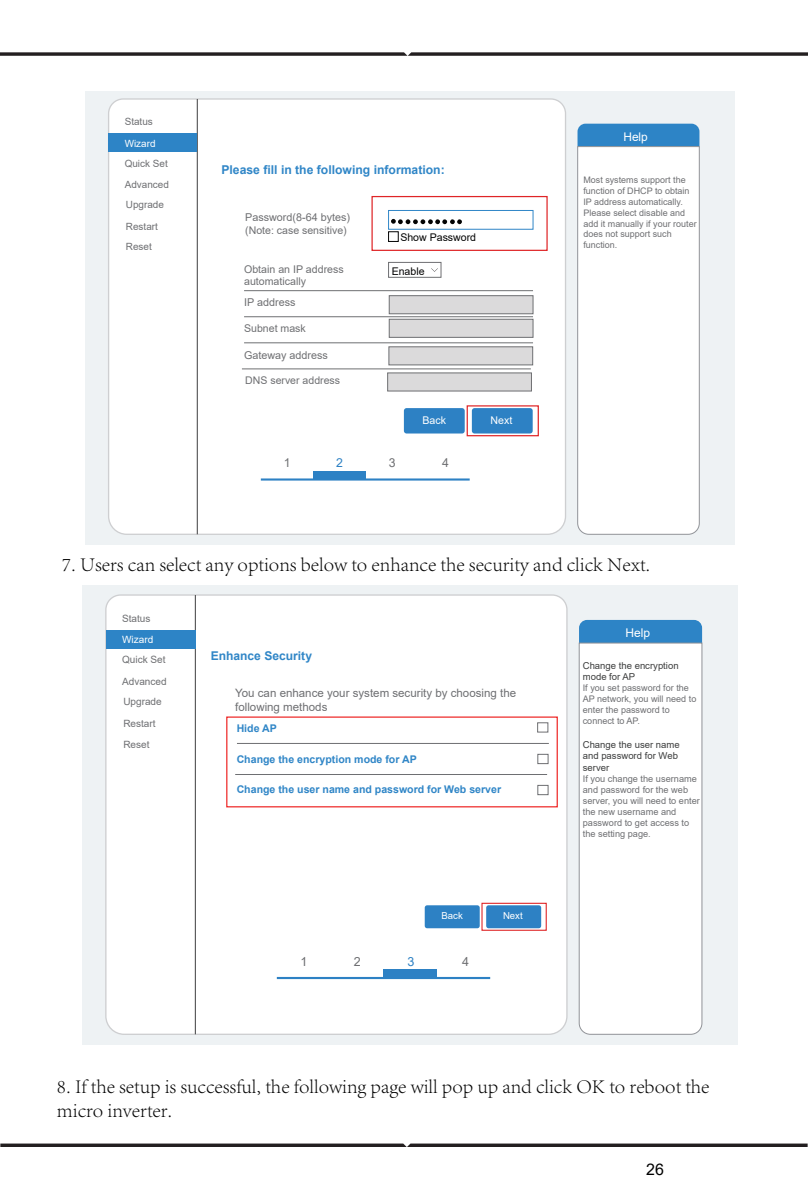
<style>
.page{position:relative;width:808px;height:1191px;background:#fff}
.page>*{position:absolute;margin:0;border:0;box-sizing:border-box;transform-origin:0 0}
.t1{font:300 20px/24px "Adobe Song Std";color:#030303}
.t2{font:16px "Arial";color:#000}
.t3{font:12.6px "Arial";color:#6e6f72}
.t4{font:12.6px "Arial";color:#2d81c4}
.t5{font:12.4px "Arial";color:#6e6f72}
.t6{font:12.4px "Arial";color:#2d81c4}
.t7{font:700 12.2px "Arial";color:#3086c7}
.t8{font:700 12px "Arial";color:#3086c7}
.t9{font:12px "Arial";color:#fff}
.t10{font:11.6px/13.8px "Arial";color:#6e6f72}
.t11{font:10.8px "Arial";color:#6e6f72}
.t12{font:10.6px/12.2px "Arial";color:#6e6f72}
.t13{font:700 10.6px "Arial";color:#3086c7}
.t14{font:10.6px "Arial";color:#030303}
.t15{font:10.6px "Arial";color:#fff}
.t16{font:10px/20.8px "Arial";color:#6e6f72}
.t17{font:10px "Arial";color:#fff}
.t18{font:9.6px/11.4px "Arial";color:#3d3e3e}
.t19{font:9.6px "Arial";color:#fff}
.t20{font:9.2px/11px "Arial";color:#6e6f72}
.t21{font:9px/10.8px "Arial";color:#6e6f72}
</style>
<div class="page">
<div style="left:86px;top:91px;width:649px;height:453px;background:#eef2f4"></div>
<div style="left:577px;top:124px;width:122px;height:22px;background:#2d84c6"></div>
<div style="left:577px;top:146px;width:123px;height:389px;background:#fff"></div>
<div style="left:108px;top:98px;width:458px;height:437px;background:#fff"></div>
<hr style="left:197px;top:99px;width:1px;height:435px;background:#404041">
<div style="left:109px;top:134px;width:88px;height:18px;background:#2d84c6"></div>
<hr style="left:244px;top:290px;width:289px;height:1px;background:#6e6f72">
<hr style="left:244px;top:316px;width:289px;height:1px;background:#6e6f72">
<hr style="left:244px;top:342px;width:289px;height:1px;background:#6e6f72">
<hr style="left:242px;top:368px;width:289px;height:1px;background:#6e6f72">
<div style="left:388px;top:210px;width:145px;height:19px;border:1px solid #3086c7"></div>
<div style="left:388px;top:231px;width:10px;height:11px;border:1px solid #030303"></div>
<svg style="left:391px;top:219px;width:71px;height:5px"></svg>
<div style="left:388px;top:262px;width:53px;height:16px;border:1px solid #6e6f72"></div>
<div style="left:389px;top:295px;width:144px;height:19px;background:#dbdadb;border:1px solid #6e6f72"></div>
<div style="left:389px;top:319px;width:144px;height:19px;background:#dbdadb;border:1px solid #6e6f72"></div>
<div style="left:389px;top:346px;width:144px;height:19px;background:#dbdadb;border:1px solid #6e6f72"></div>
<div style="left:387px;top:373px;width:145px;height:18px;background:#dbdadb;border:1px solid #6e6f72"></div>
<svg style="left:431px;top:268px;width:7px;height:4px"></svg>
<div style="left:404px;top:408px;width:61px;height:25px;background:#2d81c4;border-radius:3px"></div>
<div style="left:472px;top:408px;width:61px;height:25px;background:#2d81c4;border-radius:3px"></div>
<hr style="left:261px;top:478px;width:209px;height:2px;background:#2d81c4">
<div style="left:313px;top:471px;width:52px;height:8px;background:#2d81c4"></div>
<div style="left:371px;top:196px;width:177px;height:55px;border:1px solid #df2527"></div>
<div style="left:467px;top:405px;width:72px;height:31px;border:1px solid #df2527"></div>
<div style="left:83px;top:585px;width:655px;height:459px;background:#eef2f4"></div>
<div style="left:579px;top:620px;width:123px;height:22px;background:#2d84c6"></div>
<div style="left:578px;top:642px;width:125px;height:393px;background:#fff"></div>
<div style="left:105px;top:594px;width:463px;height:441px;background:#fff"></div>
<hr style="left:195px;top:595px;width:1px;height:439px;background:#404041">
<div style="left:106px;top:630px;width:89px;height:18px;background:#2d84c6"></div>
<hr style="left:277px;top:977px;width:213px;height:2px;background:#2d81c4">
<div style="left:384px;top:969px;width:53px;height:9px;background:#2d81c4"></div>
<div style="left:425px;top:905px;width:55px;height:23px;background:#2d81c4;border-radius:2px"></div>
<div style="left:486px;top:905px;width:55px;height:23px;background:#2d81c4;border-radius:2px"></div>
<div style="left:481px;top:902px;width:66px;height:28px;border:1px solid #df2527"></div>
<hr style="left:237px;top:743px;width:312px;height:1px;background:#6e6f72">
<hr style="left:235px;top:774px;width:312px;height:1px;background:#6e6f72">
<div style="left:537px;top:722px;width:11px;height:10px;border:1px solid #6e6f72"></div>
<div style="left:537px;top:754px;width:11px;height:10px;border:1px solid #6e6f72"></div>
<div style="left:537px;top:785px;width:11px;height:10px;border:1px solid #6e6f72"></div>
<div style="left:226px;top:716px;width:332px;height:91px;border:1px solid #ee2928"></div>
<svg style="left:0;top:52px;width:808px;height:4px;background:#423f3f"></svg>
<svg style="left:0;top:1143px;width:808px;height:4px;background:#423e3f"></svg>
<p class="t16" style="left:125px;top:111px;width:30px">Status</p>
<p class="t17" style="left:125px;top:136px;width:32px">Wizard</p>
<p class="t16" style="left:125px;top:153px;width:46px">Quick Set<br>Advanced<br>Upgrade<br>Restart<br>Reset</p>
<h3 class="t7" style="left:221px;top:161px;width:225px">Please fill in the following information:</h3>
<p class="t11" style="left:245px;top:210px;width:106px">Password(8-64 bytes)</p>
<p class="t12" style="left:245px;top:224px;width:103px">(Note: case sensitive)</p>
<p class="t12" style="left:244px;top:263px;width:101px">Obtain an IP address automatically</p>
<p class="t11" style="left:244px;top:294px;width:53px">IP address</p>
<p class="t12" style="left:244px;top:322px;width:63px">Subnet mask</p>
<p class="t11" style="left:244px;top:347px;width:85px">Gateway address</p>
<p class="t12" style="left:245px;top:374px;width:96px">DNS server address</p>
<p class="t14" style="left:400px;top:230px;width:77px">Show Password</p>
<p class="t14" style="left:392px;top:263px;width:34px">Enable</p>
<p class="t15" style="left:422px;top:412px;width:25px">Back</p>
<p class="t15" style="left:490px;top:412px;width:23px">Next</p>
<h3 class="t5" style="left:284px;top:454px;width:8px">1</h3>
<h3 class="t6" style="left:336px;top:454px;width:8px">2</h3>
<h3 class="t5" style="left:389px;top:454px;width:8px">3</h3>
<h3 class="t5" style="left:442px;top:454px;width:8px">4</h3>
<h3 class="t9" style="left:623px;top:128px;width:26px">Help</h3>
<p class="t21" style="left:583px;top:175px;width:115px">Most systems support the function of DHCP to obtain<br>IP address automatically.<br>Please select disable and add it manually if your router does not support such function.</p>
<h1 class="t1" style="left:62px;top:552px;width:590px">7. Users can select any options below to enhance the security and click Next.</h1>
<p class="t16" style="left:122px;top:607px;width:30px">Status</p>
<p class="t17" style="left:122px;top:633px;width:33px">Wizard</p>
<p class="t16" style="left:122px;top:649px;width:46px">Quick Set<br>Advanced<br>Upgrade<br>Restart<br>Reset</p>
<h3 class="t8" style="left:211px;top:647px;width:103px">Enhance Security</h3>
<p class="t10" style="left:235px;top:686px;width:282px">You can enhance your system security by choosing the following methods</p>
<p class="t13" style="left:237px;top:721px;width:42px">Hide AP</p>
<p class="t13" style="left:237px;top:751px;width:182px">Change the encryption mode for AP</p>
<p class="t13" style="left:237px;top:782px;width:266px">Change the user name and password for Web server</p>
<p class="t19" style="left:441px;top:909px;width:23px">Back</p>
<p class="t19" style="left:503px;top:909px;width:21px">Next</p>
<h3 class="t3" style="left:300px;top:952px;width:8px">1</h3>
<h3 class="t3" style="left:354px;top:952px;width:8px">2</h3>
<h3 class="t4" style="left:408px;top:952px;width:8px">3</h3>
<h3 class="t3" style="left:462px;top:952px;width:8px">4</h3>
<h3 class="t9" style="left:625px;top:624px;width:26px">Help</h3>
<p class="t18" style="left:583px;top:659px;width:97px">Change the encryption mode for AP</p>
<p class="t21" style="left:583px;top:682px;width:115px">If you set password for the<br>AP network, you will need to enter the password to connect to AP.</p>
<p class="t18" style="left:583px;top:738px;width:98px">Change the user name and password for Web server</p>
<p class="t20" style="left:583px;top:773px;width:119px">If you change the username and password for the web server, you will need to enter the new username and password to get access to the setting page.</p>
<h1 class="t1" style="left:57px;top:1074px;width:654px">8. If the setup is successful, the following page will pop up and click OK to reboot the micro inverter.</h1>
<h2 class="t2" style="left:646px;top:1158px;width:19px">26</h2>
</div>
